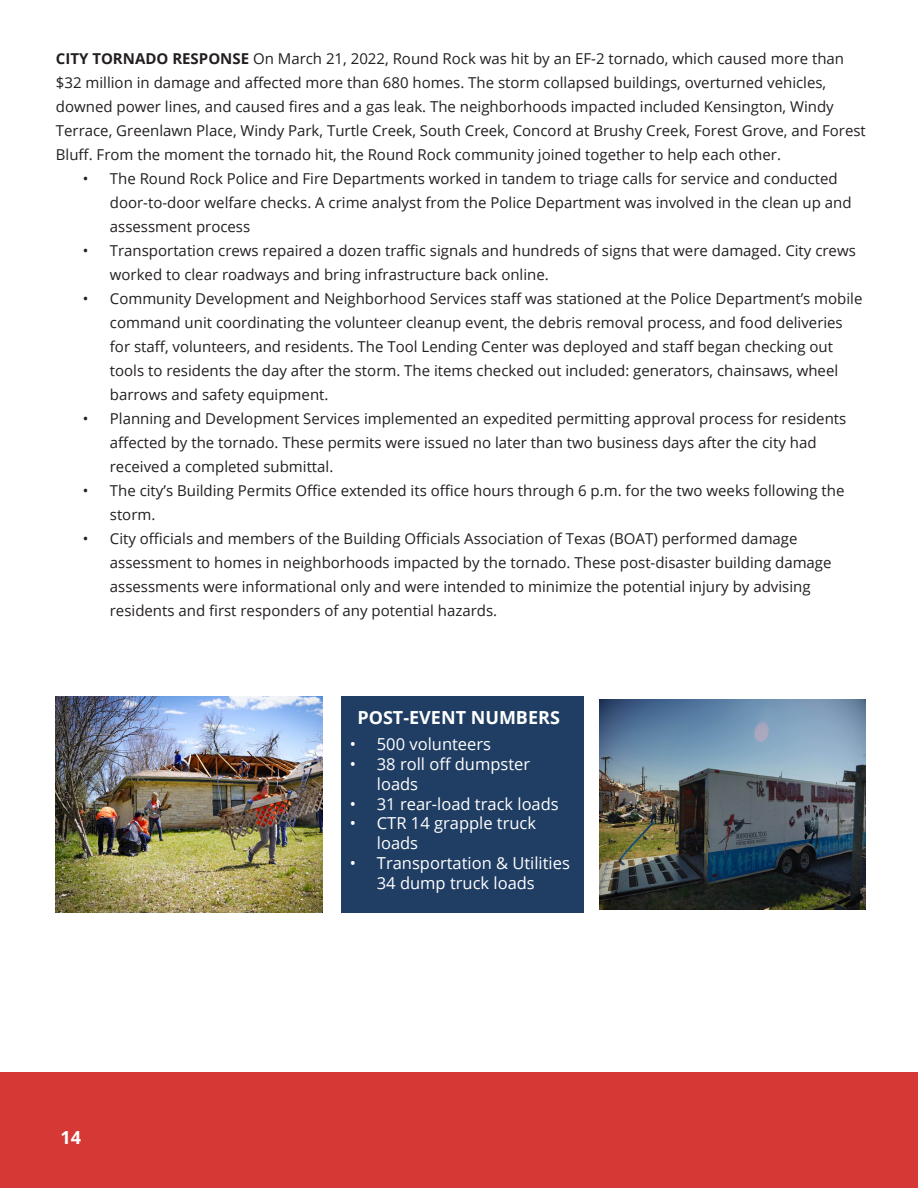
<style>
.page{position:relative;width:918px;height:1188px;background:#fff}
.page>*{position:absolute;margin:0;border:0;box-sizing:border-box;transform-origin:0 0}
.t1{font:700 18px "Open Sans";color:#fff}
.t2{font:16.5px/19.8px "Open Sans";color:#fff}
.t3{font:15px/24px "Open Sans";color:#231f20}
.s1{font-weight:700}
</style>
<div class="page">
<div style="left:0;top:1073px;width:918px;height:115px;background:#d63935"></div>
<img style="left:600px;top:700px;width:266px;height:210px">
<img style="left:56px;top:697px;width:266px;height:216px">
<div style="left:341px;top:697px;width:243px;height:216px;background:#203e63"></div>
<p class="t3" style="left:56px;top:46px;width:812px"><span class="s1">CITY TORNADO RESPONSE</span> On March 21, 2022, Round Rock was hit by an EF-2 tornado, which caused more than $32 million in damage and affected more than 680 homes. The storm collapsed buildings, overturned vehicles, downed power lines, and caused fires and a gas leak. The neighborhoods impacted included Kensington, Windy Terrace, Greenlawn Place, Windy Park, Turtle Creek, South Creek, Concord at Brushy Creek, Forest Grove, and Forest Bluff. From the moment the tornado hit, the Round Rock community joined together to help each other.</p>
<p class="t3" style="left:110px;top:166px;width:743px;text-indent:-27px">• The Round Rock Police and Fire Departments worked in tandem to triage calls for service and conducted door-to-door welfare checks. A crime analyst from the Police Department was involved in the clean up and assessment process</p>
<p class="t3" style="left:110px;top:238px;width:748px;text-indent:-27px">• Transportation crews repaired a dozen traffic signals and hundreds of signs that were damaged. City crews worked to clear roadways and bring infrastructure back online.</p>
<p class="t3" style="left:110px;top:286px;width:754px;text-indent:-27px">• Community Development and Neighborhood Services staff was stationed at the Police Department’s mobile command unit coordinating the volunteer cleanup event, the debris removal process, and food deliveries for staff, volunteers, and residents. The Tool Lending Center was deployed and staff began checking out tools to residents the day after the storm. The items checked out included: generators, chainsaws, wheel barrows and safety equipment.</p>
<p class="t3" style="left:110px;top:406px;width:738px;text-indent:-27px">• Planning and Development Services implemented an expedited permitting approval process for residents affected by the tornado. These permits were issued no later than two business days after the city had received a completed submittal.</p>
<p class="t3" style="left:110px;top:478px;width:736px;text-indent:-27px">• The city’s Building Permits Office extended its office hours through 6 p.m. for the two weeks following the storm.</p>
<p class="t3" style="left:110px;top:526px;width:723px;text-indent:-27px">• City officials and members of the Building Officials Association of Texas (BOAT) performed damage assessment to homes in neighborhoods impacted by the tornado. These post-disaster building damage assessments were informational only and were intended to minimize the potential injury by advising residents and first responders of any potential hazards.</p>
<p class="t1" style="left:61px;top:1125px;width:22px">14</p>
<p class="t1" style="left:357px;top:705px;width:204px">POST-EVENT NUMBERS</p>
<p class="t2" style="left:350px;top:734px;width:143px">• 500 volunteers</p>
<p class="t2" style="left:377px;top:754px;width:155px;text-indent:-27px">• 38 roll off dumpster loads</p>
<p class="t2" style="left:350px;top:793px;width:210px">• 31 rear-load track loads</p>
<p class="t2" style="left:377px;top:813px;width:161px;text-indent:-27px">• CTR 14 grapple truck loads</p>
<p class="t2" style="left:350px;top:853px;width:222px;text-align:center">• Transportation &amp; Utilities<br>34 dump truck loads</p>
</div>
